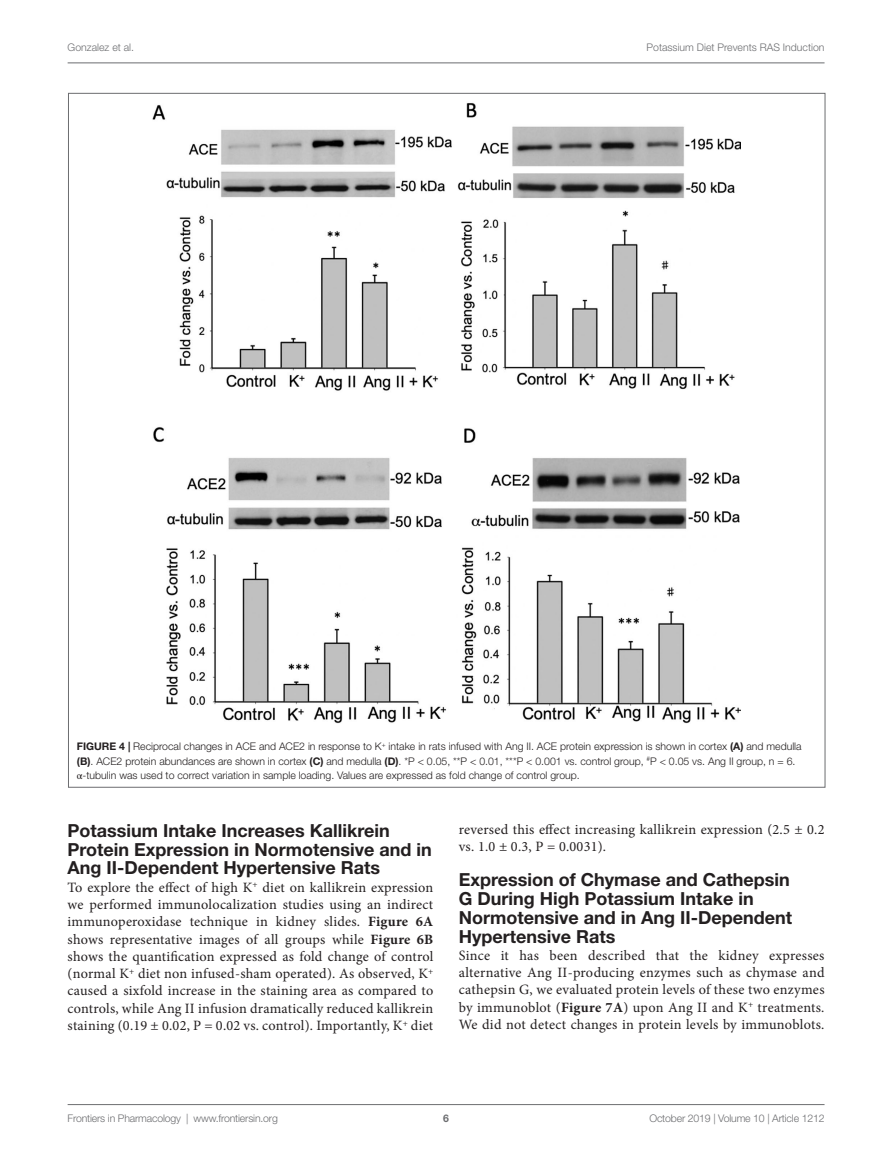
<style>
.page{position:relative;width:893px;height:1170px;background:#fff}
.page>*{position:absolute;margin:0;border:0;box-sizing:border-box;transform-origin:0 0}
._2{font:700 18px/18.8px "Helvetica Neue LT Std";color:#231f20}
.T1{font:14.25px/17.2px "Minion Pro";letter-spacing:.015em;color:#231f20;text-align:justify}
.FC{font:300 10.5px/14.2px "Helvetica Neue LT Std";color:#231f20}
.t1{font:300 10.5px "Helvetica Neue LT Std";letter-spacing:-.015em;color:#6c6d70}
.t2{font:700 10.5px "Helvetica Neue LT Std";color:#6c6d70}
.s1{font-weight:700}
.s2{font-family:"STIX General";font-weight:400}
</style>
<div class="page">
<hr style="left:68px;top:63px;width:756px;height:1px;background:#6c6d70">
<hr style="left:68px;top:1104px;width:756px;height:1px;background:#6c6d70">
<img style="left:153px;top:103px;width:588px;height:620px">
<p class="t1" style="left:68px;top:41px;width:68px">Gonzalez et al.</p>
<p class="t1" style="left:647px;top:41px;width:179px">Potassium Diet Prevents RAS Induction</p>
<p class="FC" style="left:77px;top:739px;width:726px"><span class="s1">FIGURE 4 |</span> Reciprocal changes in ACE and ACE2 in response to K<sup>+</sup> intake in rats infused with Ang II. ACE protein expression is shown in cortex <span class="s1">(A)</span> and medulla <span class="s1">(B)</span>. ACE2 protein abundances are shown in cortex <span class="s1">(C)</span> and medulla <span class="s1">(D)</span>. *P &lt; 0.05, **P &lt; 0.01, ***P &lt; 0.001 vs. control group, <sup>#</sup>P &lt; 0.05 vs. Ang II group, n = 6. <span class="s2">α</span>-tubulin was used to correct variation in sample loading. Values are expressed as fold change of control group.</p>
<p class="_2" style="left:68px;top:820px;width:366px">Potassium Intake Increases Kallikrein<br>Protein Expression in Normotensive and in<br>Ang II-Dependent Hypertensive Rats</p>
<p class="T1" style="left:68px;top:878px;width:367px">To explore the effect of high K<sup>+</sup> diet on kallikrein expression we performed immunolocalization studies using an indirect immunoperoxidase technique in kidney slides. <span class="s1">Figure 6A </span>shows representative images of all groups while <span class="s1">Figure 6B </span>shows the quantification expressed as fold change of control (normal K<sup>+</sup> diet non infused-sham operated). As observed, K<sup>+ </sup>caused a sixfold increase in the staining area as compared to controls, while Ang II infusion dramatically reduced kallikrein staining (0.19 ± 0.02, P = 0.02 vs. control). Importantly, K<sup>+</sup> diet</p>
<p class="T1" style="left:459px;top:820px;width:367px">reversed this effect increasing kallikrein expression (2.5 ± 0.2 vs. 1.0 ± 0.3, P = 0.0031).</p>
<p class="_2" style="left:459px;top:870px;width:335px">Expression of Chymase and Cathepsin<br>G During High Potassium Intake in<br>Normotensive and in Ang II-Dependent<br>Hypertensive Rats</p>
<p class="T1" style="left:459px;top:946px;width:367px">Since it has been described that the kidney expresses alternative Ang II-producing enzymes such as chymase and cathepsin G, we evaluated protein levels of these two enzymes by immunoblot (<span class="s1">Figure 7A</span>) upon Ang II and K<sup>+</sup> treatments.<br>We did not detect changes in protein levels by immunoblots.</p>
<p class="t1" style="left:68px;top:1111px;width:212px">Frontiers in Pharmacology | www.frontiersin.org</p>
<p class="t2" style="left:443px;top:1111px;width:7px">6</p>
<p class="t1" style="left:649px;top:1111px;width:177px">October 2019 | Volume 10 | Article 1212</p>
</div>
